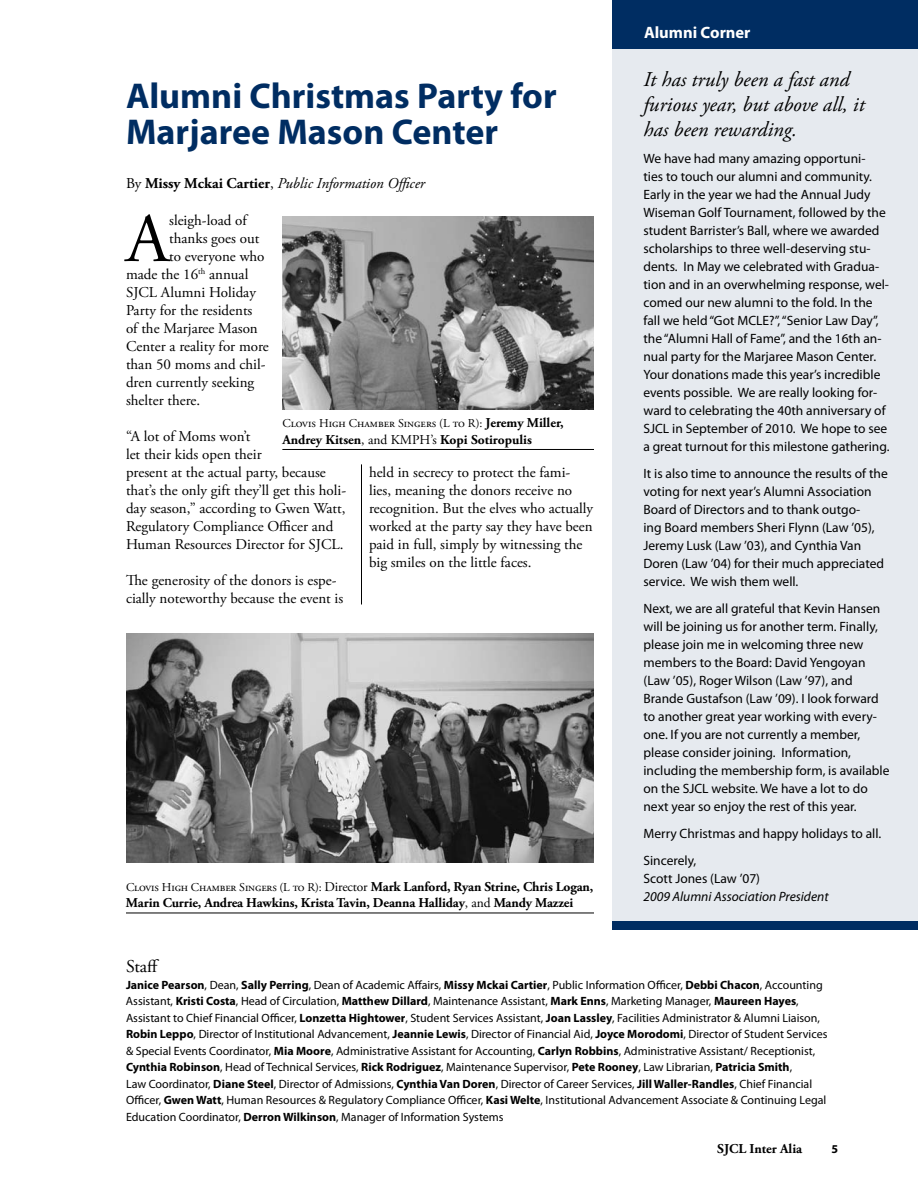
<style>
.page{position:relative;width:918px;height:1188px;background:#fff}
.page>*{position:absolute;margin:0;border:0;box-sizing:border-box;transform-origin:0 0}
.t1{font:69.3px "Adobe Garamond Pro";color:#000}
.t2{font:700 36px/36px "Myriad Pro";color:#002d62}
.t3{font:italic 21px/25.2px "Adobe Garamond Pro";color:#000}
.t4{font:18px "Adobe Garamond Pro";color:#000}
.t5{font:700 16.5px "Myriad Pro";color:#fff}
.t6{font:15px/18px "Adobe Garamond Pro";letter-spacing:-.01em;color:#000}
.t7{font:italic 15px "Adobe Garamond Pro";color:#000}
.t8{font:13.5px/18px "Myriad Pro";color:#000}
.t9{font:700 13.5px/16.5px "Adobe Garamond Pro";letter-spacing:-.01em;color:#000}
.t10{font:italic 13.5px "Myriad Pro";color:#000}
.t11{font:12px/16.5px "Myriad Pro";color:#000}
.t12{font:12px "Adobe Garamond Pro";color:#000}
.t13{font:700 12px "Myriad Pro";color:#000}
.s1{font-style:normal}
.s2{font-weight:700;font-style:normal}
.s3{font-weight:700;font-size:13.5px}
.s4{font-weight:400}
.s5{font-weight:400;font-size:12px}
.s6{font-weight:700}
</style>
<div class="page">
<div style="left:612px;top:0;width:306px;height:927px;background:#e6eaef"></div>
<div style="left:613px;top:0;width:305px;height:48px;background:#002d62"></div>
<div style="left:612px;top:921px;width:306px;height:9px;background:#002d62"></div>
<img style="left:126px;top:633px;width:468px;height:229px">
<hr style="left:126px;top:913px;width:468px;height:1px;background:#000">
<img style="left:282px;top:216px;width:312px;height:193px">
<hr style="left:282px;top:449px;width:312px;height:1px;background:#000">
<hr style="left:361px;top:464px;width:1px;height:141px;background:#000">
<h2 class="t2" style="left:126px;top:77px;width:432px">Alumni Christmas Party for<br>Marjaree Mason Center</h2>
<p class="t7" style="left:126px;top:174px;width:301px"><span class="s1">By</span> <span class="s2">Missy Mckai Cartier</span><span class="s1">,</span> Public Information Officer</p>
<h1 class="t1" style="left:126px;top:197px;width:45px">A</h1>
<p class="t6" style="left:169px;top:212px;width:81px">sleigh-load of</p>
<p class="t6" style="left:169px;top:230px;width:92px">thanks goes out</p>
<p class="t6" style="left:169px;top:248px;width:97px">to everyone who</p>
<p class="t6" style="left:126px;top:266px;width:124px">made the 16<sup>th</sup> annual</p>
<p class="t6" style="left:126px;top:284px;width:131px">SJCL Alumni Holiday</p>
<p class="t6" style="left:126px;top:302px;width:128px">Party for the residents</p>
<p class="t6" style="left:126px;top:320px;width:133px">of the Marjaree Mason</p>
<p class="t6" style="left:126px;top:338px;width:144px">Center a reality for more</p>
<p class="t6" style="left:126px;top:356px;width:141px">than 50 moms and chil-</p>
<p class="t6" style="left:126px;top:374px;width:130px">dren currently seeking</p>
<p class="t6" style="left:126px;top:392px;width:76px">shelter there.</p>
<p class="t6" style="left:126px;top:428px;width:222px">“A lot of Moms won’t<br>let their kids open their<br>present at the actual party, because that’s the only gift they’ll get this holi&shy;day season,” according to Gwen Watt,<br>Regulatory Compliance Officer and<br>Human Resources Director for SJCL.</p>
<p class="t6" style="left:126px;top:572px;width:219px">The generosity of the donors is espe&shy;cially noteworthy because the event is</p>
<p class="t12" style="left:282px;top:416px;width:283px">Clovis High Chamber Singers (L to R): <span class="s3">Jeremy Miller,</span></p>
<p class="t9" style="left:282px;top:432px;width:251px">Andrey Kitsen<span class="s4">, and KMPH’s</span> Kopi Sotiropulis</p>
<p class="t6" style="left:369px;top:464px;width:226px">held in secrecy to protect the fami&shy;lies, meaning the donors receive no recognition. But the elves who actually worked at the party say they have been paid in full, simply by witnessing the big smiles on the little faces.</p>
<p class="t9" style="left:126px;top:879px;width:469px"><span class="s5">Clovis High Chamber Singers (L to R):</span> <span class="s4">Director</span> Mark Lanford, Ryan Strine, Chris Logan,<br>Marin Currie, Andrea Hawkins, Krista Tavin, Deanna Halliday<span class="s4">, and</span> Mandy Mazzei</p>
<p class="t5" style="left:644px;top:22px;width:108px">Alumni Corner</p>
<h3 class="t3" style="left:644px;top:67px;width:223px">It has truly been a fast and furious year, but above all, it has been rewarding.</h3>
<p class="t8" style="left:644px;top:149px;width:248px">We have had many amazing opportuni-<br>ties to touch our alumni and community.<br>Early in the year we had the Annual Judy Wiseman Golf Tournament, followed by the student Barrister’s Ball, where we awarded scholarships to three well-deserving stu&shy;dents. In May we celebrated with Gradua&shy;tion and in an overwhelming response, wel&shy;comed our new alumni to the fold. In the fall we held “Got MCLE?”, “Senior Law Day”, the “Alumni Hall of Fame”, and the 16th an&shy;nual party for the Marjaree Mason Center.<br>Your donations made this year’s incredible events possible. We are really looking for&shy;ward to celebrating the 40th anniversary of SJCL in September of 2010. We hope to see a great turnout for this milestone gathering.</p>
<p class="t8" style="left:644px;top:464px;width:246px">It is also time to announce the results of the voting for next year’s Alumni Association Board of Directors and to thank outgo-<br>ing Board members Sheri Flynn (Law ’05), Jeremy Lusk (Law ’03), and Cynthia Van Doren (Law ’04) for their much appreciated service. We wish them well.</p>
<p class="t8" style="left:644px;top:599px;width:248px">Next, we are all grateful that Kevin Hansen will be joining us for another term. Finally, please join me in welcoming three new members to the Board: David Yengoyan (Law ’05), Roger Wilson (Law ’97), and Brande Gustafson (Law ’09). I look forward to another great year working with every&shy;one. If you are not currently a member, please consider joining. Information, including the membership form, is available on the SJCL website. We have a lot to do next year so enjoy the rest of this year.</p>
<p class="t8" style="left:644px;top:820px;width:239px;line-height:27px">Merry Christmas and happy holidays to all.<br>Sincerely,</p>
<p class="t8" style="left:644px;top:869px;width:118px">Scott Jones (Law ’07)</p>
<p class="t10" style="left:644px;top:888px;width:187px">2009 Alumni Association President</p>
<h3 class="t4" style="left:126px;top:956px;width:35px">Staff</h3>
<p class="t11" style="left:126px;top:976px;width:703px"><span class="s6">Janice Pearson</span>, Dean, <span class="s6">Sally Perring</span>, Dean of Academic Affairs, <span class="s6">Missy Mckai Cartier</span>, Public Information Officer, <span class="s6">Debbi Chacon</span>, Accounting Assistant, <span class="s6">Kristi Costa</span>, Head of Circulation, <span class="s6">Matthew Dillard</span>, Maintenance Assistant, <span class="s6">Mark Enns</span>, Marketing Manager, <span class="s6">Maureen Hayes</span>, Assistant to Chief Financial Officer, <span class="s6">Lonzetta Hightower</span>, Student Services Assistant, <span class="s6">Joan Lassley</span>, Facilities Administrator &amp; Alumni Liaison, <span class="s6">Robin Leppo</span>, Director of Institutional Advancement, <span class="s6">Jeannie Lewis</span>, Director of Financial Aid, <span class="s6">Joyce Morodomi</span>, Director of Student Services &amp; Special Events Coordinator, <span class="s6">Mia Moore</span>, Administrative Assistant for Accounting, <span class="s6">Carlyn Robbins</span>, Administrative Assistant/ Receptionist, <span class="s6">Cynthia Robinson</span>, Head of Technical Services, <span class="s6">Rick Rodriguez</span>, Maintenance Supervisor, <span class="s6">Pete Rooney</span>, Law Librarian, <span class="s6">Patricia Smith</span>,<br>Law Coordinator, <span class="s6">Diane Steel</span>, Director of Admissions, <span class="s6">Cynthia Van Doren</span>, Director of Career Services, <span class="s6">Jill Waller-Randles</span>, Chief Financial Officer, <span class="s6">Gwen Watt</span>, Human Resources &amp; Regulatory Compliance Officer, <span class="s6">Kasi Welte</span>, Institutional Advancement Associate &amp; Continuing Legal Education Coordinator, <span class="s6">Derron Wilkinson</span>, Manager of Information Systems</p>
<p class="t9" style="left:717px;top:1141px;width:87px">SJCL Inter Alia</p>
<p class="t13" style="left:832px;top:1141px;width:8px">5</p>
</div>
